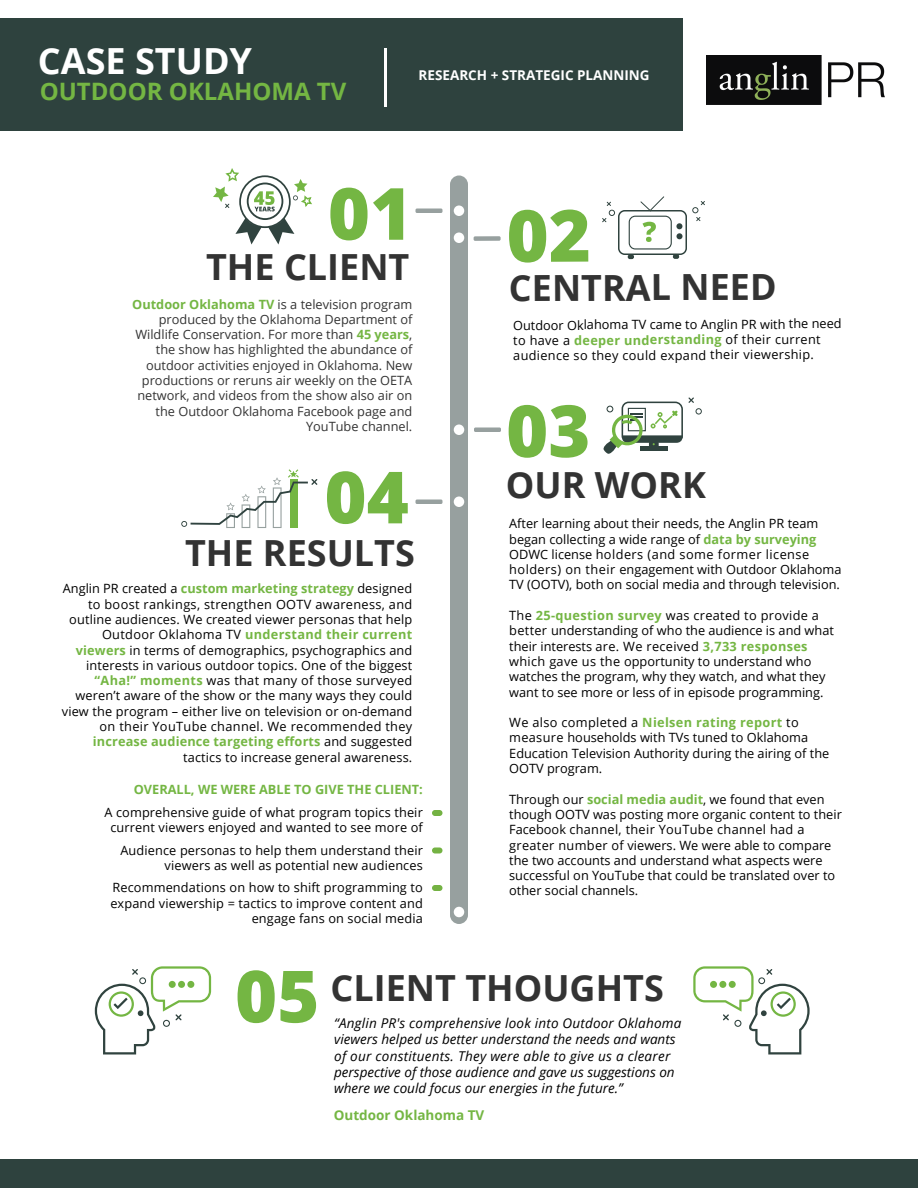
<style>
.page{position:relative;width:918px;height:1188px;background:#fff}
.page>*{position:absolute;margin:0;border:0;box-sizing:border-box;transform-origin:0 0}
.t1{font:800 72px "Open Sans";color:#74b643}
.t2{font:700 36px "Open Sans";color:#333}
.t3{font:700 36px "Open Sans";color:#fff}
.t4{font:700 24px "Open Sans";color:#74b643}
.t5{font:italic 13.5px/16.2px "Open Sans";color:#000}
.t6{font:700 13.5px "Open Sans";color:#fff}
.t7{font:700 13.5px "Open Sans";color:#74b643}
.t8{font:12.75px/15.3px "Open Sans";letter-spacing:.01em;color:#000}
.t9{font:12.75px/15.3px "Open Sans";color:#333;text-align:right}
.t10{font:700 12.75px "Open Sans";color:#74b643}
.s1{font-weight:700;color:#74b643}
</style>
<div class="page">
<div style="left:450px;top:176px;width:18px;height:748px;background:#97a09f;border-radius:9px"></div>
<div style="left:0;top:18px;width:682px;height:112px;background:#2e423e"></div>
<img style="left:706px;top:56px;width:179px;height:48px">
<svg style="left:602px;top:196px;width:103px;height:63px"></svg>
<svg style="left:213px;top:168px;width:99px;height:77px"></svg>
<hr style="left:384px;top:48px;width:3px;height:58px;background:#fff">
<svg style="left:181px;top:469px;width:136px;height:59px"></svg>
<svg style="left:603px;top:397px;width:99px;height:57px"></svg>
<div style="left:0;top:1160px;width:918px;height:28px;background:#2e423e"></div>
<svg style="left:95px;top:966px;width:116px;height:89px"></svg>
<div style="left:454px;top:206px;width:10px;height:10px;background:#fff;border-radius:50%"></div>
<div style="left:454px;top:232px;width:10px;height:11px;background:#fff;border-radius:50%"></div>
<div style="left:454px;top:424px;width:10px;height:11px;background:#fff;border-radius:50%"></div>
<div style="left:454px;top:496px;width:10px;height:11px;background:#fff;border-radius:50%"></div>
<div style="left:454px;top:907px;width:10px;height:10px;background:#fff;border-radius:50%"></div>
<div style="left:416px;top:208px;width:26px;height:5px;background:#97a09f;border-radius:2px"></div>
<div style="left:474px;top:236px;width:27px;height:5px;background:#97a09f;border-radius:2px"></div>
<hr style="left:474px;top:428px;width:27px;height:4px;background:#97a09f;border-radius:2px">
<hr style="left:416px;top:500px;width:26px;height:4px;background:#97a09f;border-radius:2px">
<svg style="left:693px;top:966px;width:117px;height:89px"></svg>
<div style="left:432px;top:810px;width:10px;height:6px;background:#74b243;border-radius:3px"></div>
<div style="left:432px;top:848px;width:10px;height:6px;background:#74b243;border-radius:3px"></div>
<div style="left:432px;top:885px;width:10px;height:6px;background:#74b243;border-radius:3px"></div>
<h2 class="t3" style="left:38px;top:36px;width:216px">CASE STUDY</h2>
<h3 class="t4" style="left:40px;top:74px;width:308px">OUTDOOR OKLAHOMA TV</h3>
<p class="t6" style="left:419px;top:65px;width:233px">RESEARCH + STRATEGIC PLANNING</p>
<h1 class="t1" style="left:328px;top:159px;width:86px">01</h1>
<h2 class="t2" style="left:206px;top:242px;width:205px">THE CLIENT</h2>
<p class="t9" style="left:132px;top:296px;width:282px"><span class="s1">Outdoor Oklahoma TV</span> is a television program produced by the Oklahoma Department of Wildlife Conservation. For more than <span class="s1">45 years</span>, the show has highlighted the abundance of outdoor activities enjoyed in Oklahoma. New productions or reruns air weekly on the OETA network, and videos from the show also air on the Outdoor Oklahoma Facebook page and YouTube channel.</p>
<h1 class="t1" style="left:324px;top:442px;width:86px">04</h1>
<h2 class="t2" style="left:185px;top:527px;width:231px">THE RESULTS</h2>
<p class="t8" style="left:62px;top:581px;width:352px;text-align:right">Anglin PR created a <span class="s1">custom marketing strategy</span> designed to boost rankings, strengthen OOTV awareness, and outline audiences. We created viewer personas that help Outdoor Oklahoma TV <span class="s1">understand their current viewers</span> in terms of demographics, psychographics and interests in various outdoor topics. One of the biggest <span class="s1">“Aha!” moments</span> was that many of those surveyed weren’t aware of the show or the many ways they could view the program – either live on television or on-demand on their YouTube channel. We recommended they <span class="s1">increase audience targeting efforts</span> and suggested tactics to increase general awareness.</p>
<p class="t10" style="left:134px;top:781px;width:291px">OVERALL, WE WERE ABLE TO GIVE THE CLIENT:</p>
<p class="t8" style="left:104px;top:804px;width:320px;text-align:center">A comprehensive guide of what program topics their current viewers enjoyed and wanted to see more of</p>
<p class="t8" style="left:120px;top:842px;width:304px;text-align:right">Audience personas to help them understand their viewers as well as potential new audiences</p>
<p class="t8" style="left:110px;top:880px;width:314px;text-align:right">Recommendations on how to shift programming to expand viewership = tactics to improve content and engage fans on social media</p>
<h1 class="t1" style="left:507px;top:181px;width:86px">02</h1>
<h2 class="t2" style="left:509px;top:262px;width:269px">CENTRAL NEED</h2>
<p class="t8" style="left:513px;top:316px;width:330px">Outdoor Oklahoma TV came to Anglin PR with the need to have a <span class="s1">deeper understanding</span> of their current audience so they could expand their viewership.</p>
<h1 class="t1" style="left:506px;top:376px;width:86px">03</h1>
<h2 class="t2" style="left:506px;top:459px;width:202px">OUR WORK</h2>
<p class="t8" style="left:509px;top:516px;width:334px">After learning about their needs, the Anglin PR team began collecting a wide range of <span class="s1">data by surveying </span>ODWC license holders (and some former license holders) on their engagement with Outdoor Oklahoma TV (OOTV), both on social media and through television.</p>
<p class="t8" style="left:509px;top:607px;width:326px">The <span class="s1">25-question survey</span> was created to provide a better understanding of who the audience is and what their interests are. We received <span class="s1">3,733 responses </span>which gave us the opportunity to understand who watches the program, why they watch, and what they want to see more or less of in episode programming.</p>
<p class="t8" style="left:509px;top:715px;width:322px">We also completed a <span class="s1">Nielsen rating report</span> to measure households with TVs tuned to Oklahoma Education Television Authority during the airing of the OOTV program.</p>
<p class="t8" style="left:509px;top:791px;width:334px">Through our <span class="s1">social media audit</span>, we found that even though OOTV was posting more organic content to their Facebook channel, their YouTube channel had a greater number of viewers. We were able to compare the two accounts and understand what aspects were successful on YouTube that could be translated over to other social channels.</p>
<h1 class="t1" style="left:235px;top:941px;width:86px">05</h1>
<h2 class="t2" style="left:331px;top:962px;width:335px">CLIENT THOUGHTS</h2>
<p class="t5" style="left:334px;top:1015px;width:349px">“Anglin PR's comprehensive look into Outdoor Oklahoma viewers helped us better understand the needs and wants of our constituents. They were able to give us a clearer perspective of those audience and gave us suggestions on where we could focus our energies in the future.”</p>
<p class="t7" style="left:334px;top:1105px;width:152px">Outdoor Oklahoma TV</p>
</div>
